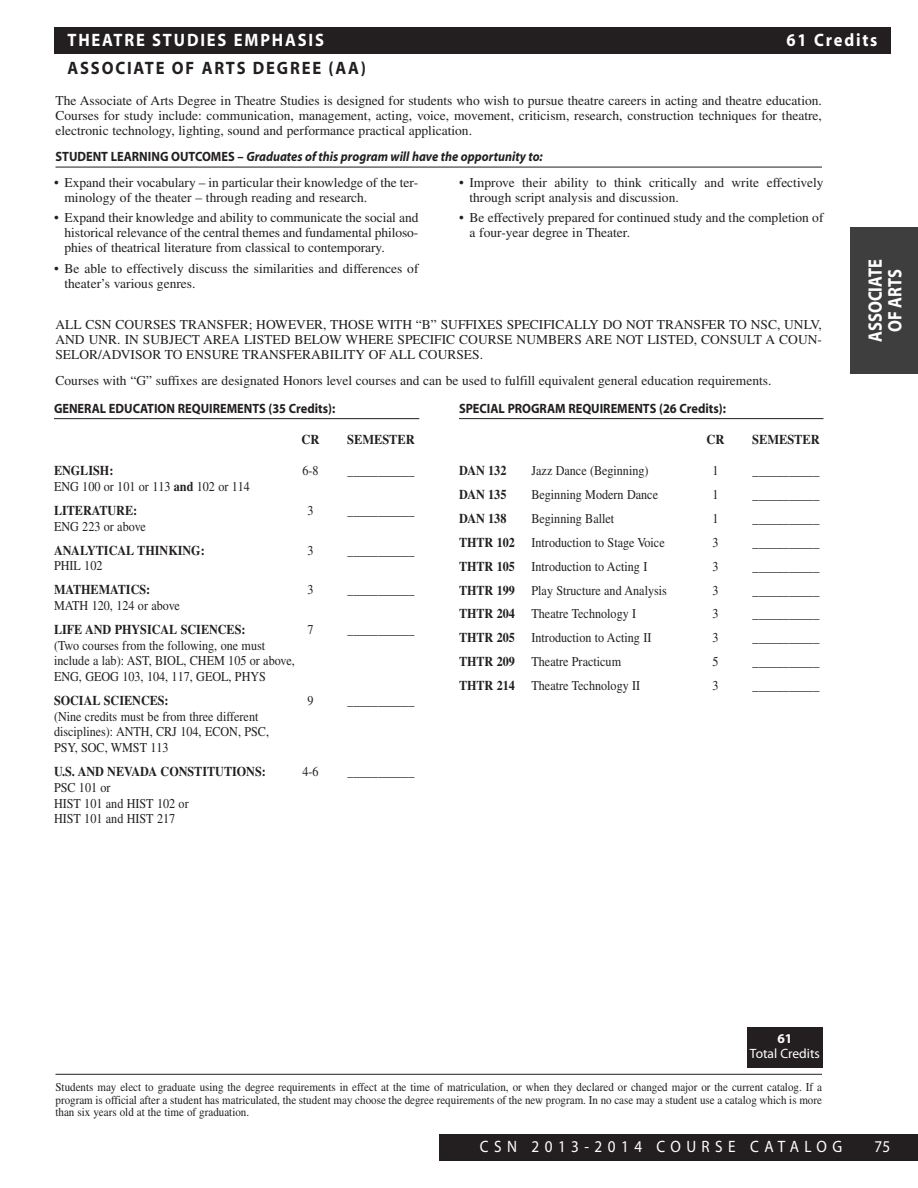
<style>
.page{position:relative;width:918px;height:1188px;background:#fff}
.page>*{position:absolute;margin:0;border:0;box-sizing:border-box;transform-origin:0 0}
.t1{font:700 19.5px/19.5px "Myriad";color:#fff;text-align:center;scale:.85 1}
.t2{font:700 18px "Myriad";letter-spacing:.11em;color:#fff;scale:.92 1}
.t3{font:700 18px "Myriad";letter-spacing:.11em;color:#231f20;scale:.92 1}
.t4{font:16.5px "Myriad";letter-spacing:.36em;color:#fff;scale:.92 1}
.t5{font:13.5px/15px "Times";color:#231f20}
.t6{font:13.5px/15.8px "Times";color:#231f20;scale:.9 1}
.t7{font:700 13.5px "Times";color:#231f20;scale:.9 1}
.t8{font:700 13.5px "Myriad";color:#231f20;scale:.92 1}
.t9{font:italic 700 13.5px "Myriad";color:#231f20;scale:.92 1}
.t10{font:700 13.5px "Times";color:#231f20;scale:.92 1}
.t11{font:13.5px "Myriad";color:#fff}
.t12{font:700 13.5px "Myriad";color:#fff}
.t13{font:12px/12.8px "Times";color:#231f20;text-align:justify;scale:.92 1}
.s1{font-style:normal}
.s2{font-weight:700}
</style>
<div class="page">
<div style="left:54px;top:27px;width:837px;height:27px;background:#231f20"></div>
<div style="left:850px;top:228px;width:68px;height:146px;background:#3e3e3f"></div>
<div style="left:439px;top:1134px;width:479px;height:27px;background:#231f20"></div>
<hr style="left:56px;top:1074px;width:766px;height:1px;background:#231f20">
<div style="left:747px;top:1027px;width:76px;height:41px;background:#231f20"></div>
<hr style="left:54px;top:418px;width:365px;height:1px;background:#231f20">
<hr style="left:459px;top:418px;width:365px;height:1px;background:#231f20">
<hr style="left:56px;top:167px;width:766px;height:1px;background:#231f20">
<h2 class="t2" style="left:68px;top:33px;width:280px">THEATRE STUDIES EMPHASIS</h2>
<h2 class="t2" style="left:787px;top:33px;width:100px">61 Credits</h2>
<h2 class="t3" style="left:68px;top:61px;width:326px">ASSOCIATE OF ARTS DEGREE (AA)</h2>
<p class="t5" style="left:56px;top:95px;width:768px;text-align:justify">The Associate of Arts Degree in Theatre Studies is designed for students who wish to pursue theatre careers in acting and theatre education.<br>Courses for study include: communication, management, acting, voice, movement, criticism, research, construction techniques for theatre, electronic technology, lighting, sound and performance practical application.</p>
<p class="t9" style="left:56px;top:152px;width:531px"><span class="s1">STUDENT LEARNING OUTCOMES –</span> Graduates of this program will have the opportunity to:</p>
<p class="t5" style="left:65px;top:176px;width:355px;text-indent:-11px">• Expand their vocabulary – in particular their knowledge of the ter&shy;minology of the theater – through reading and research.</p>
<p class="t5" style="left:65px;top:212px;width:355px;text-align:justify;text-indent:-11px">• Expand their knowledge and ability to communicate the social and historical relevance of the central themes and fundamental philoso&shy;phies of theatrical literature from classical to contemporary.</p>
<p class="t5" style="left:65px;top:262px;width:356px;text-indent:-11px">• Be able to effectively discuss the similarities and differences of theater’s various genres.</p>
<p class="t5" style="left:470px;top:176px;width:356px;text-indent:-10px">• Improve their ability to think critically and write effectively through script analysis and discussion.</p>
<p class="t5" style="left:470px;top:212px;width:356px;text-indent:-10px">• Be effectively prepared for continued study and the completion of a four-year degree in Theater.</p>
<p class="t5" style="left:56px;top:319px;width:768px;text-align:justify">ALL CSN COURSES TRANSFER; HOWEVER, THOSE WITH “B” SUFFIXES SPECIFICALLY DO NOT TRANSFER TO NSC, UNLV, AND UNR. IN SUBJECT AREA LISTED BELOW WHERE SPECIFIC COURSE NUMBERS ARE NOT LISTED, CONSULT A COUN-SELOR/ADVISOR TO ENSURE TRANSFERABILITY OF ALL COURSES.</p>
<p class="t5" style="left:56px;top:374px;width:718px">Courses with “G” suffixes are designated Honors level courses and can be used to fulfill equivalent general education requirements.</p>
<p class="t8" style="left:54px;top:403px;width:307px">GENERAL EDUCATION REQUIREMENTS (35 Credits):</p>
<p class="t10" style="left:302px;top:435px;width:21px">CR</p>
<p class="t10" style="left:347px;top:435px;width:75px">SEMESTER</p>
<p class="t7" style="left:54px;top:466px;width:67px">ENGLISH:</p>
<p class="t6" style="left:302px;top:464px;width:19px">6-8</p>
<p class="t6" style="left:348px;top:464px;width:76px">___________</p>
<p class="t6" style="left:54px;top:476px;width:219px;line-height:23.9px">ENG 100 or 101 or 113 <span class="s2">and</span> 102 or 114<br><span class="s2">LITERATURE:</span></p>
<p class="t6" style="left:307px;top:504px;width:8px">3</p>
<p class="t6" style="left:348px;top:504px;width:76px">___________</p>
<p class="t6" style="left:54px;top:520px;width:104px">ENG 223 or above</p>
<p class="t7" style="left:54px;top:546px;width:169px">ANALYTICAL THINKING:</p>
<p class="t6" style="left:307px;top:544px;width:8px">3</p>
<p class="t6" style="left:348px;top:544px;width:76px">___________</p>
<p class="t6" style="left:54px;top:559px;width:55px">PHIL 102</p>
<p class="t7" style="left:54px;top:585px;width:108px">MATHEMATICS:</p>
<p class="t6" style="left:307px;top:583px;width:8px">3</p>
<p class="t6" style="left:348px;top:583px;width:76px">___________</p>
<p class="t6" style="left:54px;top:599px;width:142px">MATH 120, 124 or above</p>
<p class="t7" style="left:54px;top:625px;width:214px">LIFE AND PHYSICAL SCIENCES:</p>
<p class="t6" style="left:307px;top:623px;width:8px">7</p>
<p class="t6" style="left:348px;top:623px;width:76px">___________</p>
<p class="t6" style="left:54px;top:639px;width:269px">(Two courses from the following, one must include a lab): AST, BIOL, CHEM 105 or above,<br>ENG, GEOG 103, 104, 117, GEOL, PHYS</p>
<p class="t7" style="left:54px;top:696px;width:129px">SOCIAL SCIENCES:</p>
<p class="t6" style="left:307px;top:694px;width:8px">9</p>
<p class="t6" style="left:348px;top:694px;width:76px">___________</p>
<p class="t6" style="left:54px;top:710px;width:240px">(Nine credits must be from three different disciplines): ANTH, CRJ 104, ECON, PSC,<br>PSY, SOC, WMST 113</p>
<p class="t7" style="left:54px;top:767px;width:237px">U.S. AND NEVADA CONSTITUTIONS:</p>
<p class="t6" style="left:302px;top:765px;width:19px">4-6</p>
<p class="t6" style="left:348px;top:765px;width:76px">___________</p>
<p class="t6" style="left:54px;top:781px;width:151px">PSC 101 or<br>HIST 101 and HIST 102 or<br>HIST 101 and HIST 217</p>
<p class="t8" style="left:459px;top:403px;width:292px">SPECIAL PROGRAM REQUIREMENTS (26 Credits):</p>
<p class="t10" style="left:707px;top:435px;width:21px">CR</p>
<p class="t10" style="left:752px;top:435px;width:75px">SEMESTER</p>
<p class="t7" style="left:459px;top:466px;width:54px">DAN 132</p>
<p class="t6" style="left:532px;top:464px;width:132px">Jazz Dance (Beginning)</p>
<p class="t6" style="left:712px;top:464px;width:8px">1</p>
<p class="t6" style="left:753px;top:464px;width:76px">___________</p>
<p class="t7" style="left:459px;top:490px;width:54px">DAN 135</p>
<p class="t6" style="left:532px;top:488px;width:142px">Beginning Modern Dance</p>
<p class="t6" style="left:712px;top:488px;width:8px">1</p>
<p class="t6" style="left:753px;top:488px;width:76px">___________</p>
<p class="t7" style="left:459px;top:514px;width:54px">DAN 138</p>
<p class="t6" style="left:532px;top:512px;width:93px">Beginning Ballet</p>
<p class="t6" style="left:712px;top:512px;width:8px">1</p>
<p class="t6" style="left:753px;top:512px;width:76px">___________</p>
<p class="t6" style="left:459px;top:536px;width:230px"><span class="s2">THTR 102</span> Introduction to Stage Voice</p>
<p class="t6" style="left:712px;top:536px;width:8px">3</p>
<p class="t6" style="left:753px;top:536px;width:76px">___________</p>
<p class="t6" style="left:459px;top:560px;width:211px"><span class="s2">THTR 105</span> Introduction to Acting I</p>
<p class="t6" style="left:712px;top:560px;width:8px">3</p>
<p class="t6" style="left:753px;top:560px;width:76px">___________</p>
<p class="t6" style="left:459px;top:584px;width:233px"><span class="s2">THTR 199</span> Play Structure and Analysis</p>
<p class="t6" style="left:712px;top:584px;width:8px">3</p>
<p class="t6" style="left:753px;top:584px;width:76px">___________</p>
<p class="t6" style="left:459px;top:607px;width:198px"><span class="s2">THTR 204</span> Theatre Technology I</p>
<p class="t6" style="left:712px;top:607px;width:8px">3</p>
<p class="t6" style="left:753px;top:607px;width:76px">___________</p>
<p class="t6" style="left:459px;top:631px;width:215px"><span class="s2">THTR 205</span> Introduction to Acting II</p>
<p class="t6" style="left:712px;top:631px;width:8px">3</p>
<p class="t6" style="left:753px;top:631px;width:76px">___________</p>
<p class="t6" style="left:459px;top:655px;width:182px"><span class="s2">THTR 209</span> Theatre Practicum</p>
<p class="t6" style="left:712px;top:655px;width:8px">5</p>
<p class="t6" style="left:753px;top:655px;width:76px">___________</p>
<p class="t6" style="left:459px;top:679px;width:203px"><span class="s2">THTR 214</span> Theatre Technology II</p>
<p class="t6" style="left:712px;top:679px;width:8px">3</p>
<p class="t6" style="left:753px;top:679px;width:76px">___________</p>
<h1 class="t1" style="left:867px;top:342px;width:99px;rotate:-90deg">ASSOCIATE<br>OF ARTS</h1>
<p class="t12" style="left:777px;top:1034px;width:16px">61</p>
<p class="t11" style="left:750px;top:1049px;width:71px">Total Credits</p>
<p class="t13" style="left:56px;top:1082px;width:835px">Students may elect to graduate using the degree requirements in effect at the time of matriculation, or when they declared or changed major or the current catalog. If a program is official after a student has matriculated, the student may choose the degree requirements of the new program. In no case may a student use a catalog which is more than six years old at the time of graduation.</p>
<p class="t4" style="left:480px;top:1141px;width:395px">CSN 2013-2014 COURSE CATALOG</p>
<p class="t4" style="left:875px;top:1141px;width:18px">75</p>
</div>
